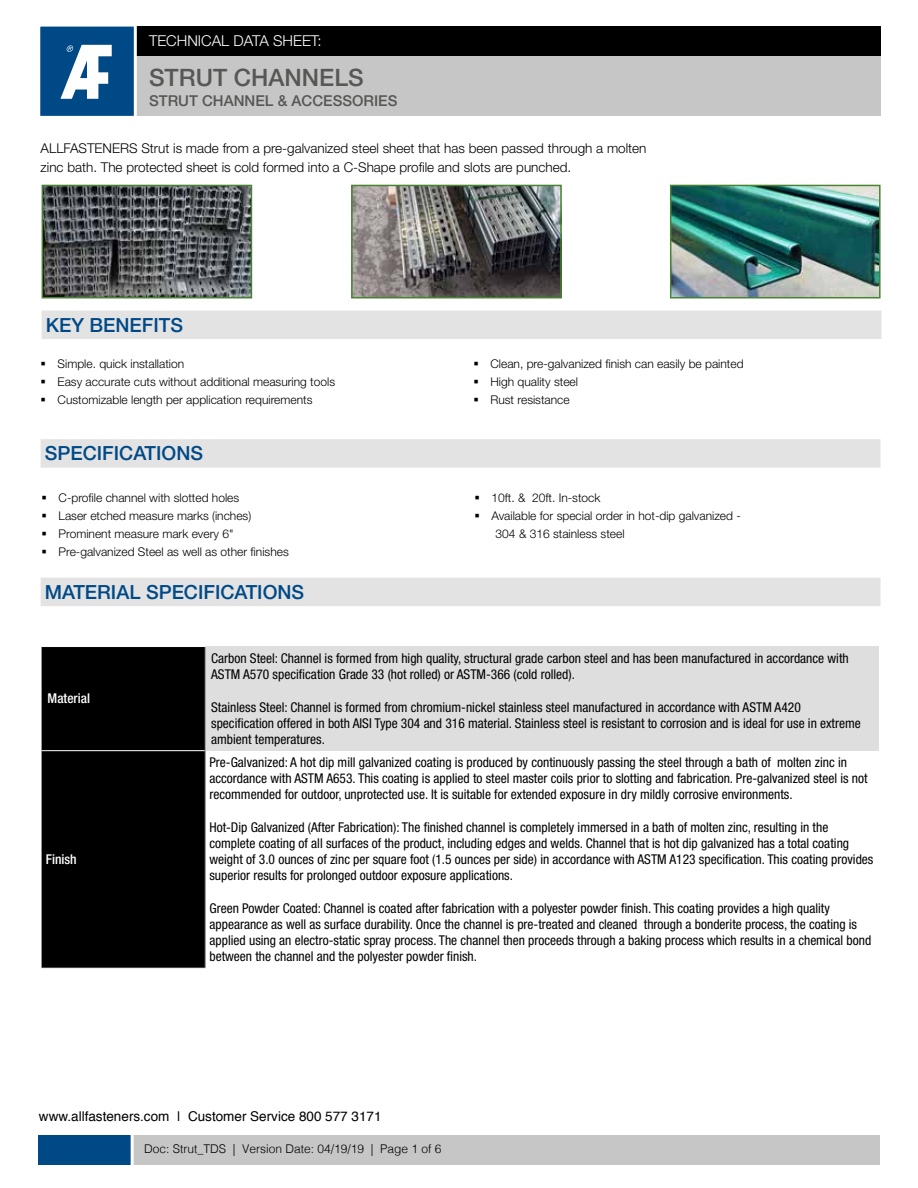
<style>
.page{position:relative;width:918px;height:1188px;background:#fff}
.page>*{position:absolute;margin:0;border:0;box-sizing:border-box;transform-origin:0 0}
.t1{font:500 24px "Helvetica Neue LT Pro";color:#575756}
.t2{font:500 19.5px "Helvetica Neue LT Pro";color:#004987}
.t3{font:500 15px "Helvetica Neue LT Pro";color:#575756}
.t4{font:300 15px "Helvetica Neue LT Pro";color:#fff}
.t5{font:condensed 13.5px/16.2px "Helvetica Neue LT Pro";color:#000}
.t6{font:300 13.5px/19.2px "Helvetica Neue LT Pro";color:#000}
.t7{font:13.5px "Helvetica";color:#000}
.t8{font:500 condensed 13.5px "Helvetica Neue LT Pro";color:#fff}
.t9{font:300 12px/18px "Helvetica Neue LT Pro";color:#000}
.t10{font:300 12px "Helvetica";color:#000}
</style>
<div class="page">
<div style="left:40px;top:27px;width:841px;height:29px;background:#000"></div>
<div style="left:40px;top:56px;width:841px;height:60px;background:#c6c6c6"></div>
<svg style="left:40px;top:26px;width:98px;height:90px;background:#3a72a2"></svg>
<div style="left:39px;top:1135px;width:840px;height:30px;background:#c6c6c6"></div>
<div style="left:39px;top:1135px;width:93px;height:30px;background:#004987"></div>
<hr style="left:131px;top:1134px;width:3px;height:31px;background:#fff">
<div style="left:42px;top:311px;width:840px;height:28px;background:#e3e3e3"></div>
<div style="left:41px;top:439px;width:840px;height:29px;background:#e3e3e3"></div>
<div style="left:42px;top:647px;width:163px;height:321px;background:#000"></div>
<div style="left:205px;top:647px;width:674px;height:104px;background:#dedede"></div>
<hr style="left:42px;top:750px;width:163px;height:1px;background:#fff">
<hr style="left:205px;top:647px;width:1px;height:104px;background:#8c9091">
<hr style="left:205px;top:751px;width:1px;height:217px;background:#8c9091">
<div style="left:41px;top:578px;width:840px;height:28px;background:#e3e3e3"></div>
<img style="left:45px;top:188px;width:204px;height:107px">
<div style="left:42px;top:185px;width:210px;height:113px;border:2px solid #488331"></div>
<img style="left:354px;top:188px;width:205px;height:107px">
<div style="left:351px;top:185px;width:211px;height:113px;border:2px solid #488331"></div>
<img style="left:673px;top:188px;width:205px;height:107px">
<div style="left:670px;top:185px;width:211px;height:113px;border:2px solid #488331"></div>
<p class="t4" style="left:149px;top:32px;width:174px">TECHNICAL DATA SHEET:</p>
<h1 class="t1" style="left:149px;top:63px;width:216px">STRUT CHANNELS</h1>
<p class="t3" style="left:149px;top:91px;width:250px">STRUT CHANNEL &amp; ACCESSORIES</p>
<p class="t6" style="left:41px;top:138px;width:607px">ALLFASTENERS Strut is made from a pre-galvanized steel sheet that has been passed through a molten zinc bath. The protected sheet is cold formed into a C-Shape profile and slots are punched.</p>
<h2 class="t2" style="left:46px;top:313px;width:139px">KEY BENEFITS</h2>
<p class="t9" style="left:41px;top:355px;width:145px">▪ Simple. quick installation</p>
<p class="t9" style="left:41px;top:373px;width:296px">▪ Easy accurate cuts without additional measuring tools</p>
<p class="t9" style="left:41px;top:391px;width:273px">▪ Customizable length per application requirements</p>
<h2 class="t2" style="left:45px;top:442px;width:160px">SPECIFICATIONS</h2>
<p class="t9" style="left:42px;top:488px;width:199px">▪ C-profile channel with slotted holes</p>
<p class="t9" style="left:42px;top:506px;width:211px">▪ Laser etched measure marks (inches)</p>
<p class="t9" style="left:42px;top:524px;width:193px">▪ Prominent measure mark every 6"</p>
<p class="t9" style="left:42px;top:542px;width:249px">▪ Pre-galvanized Steel as well as other finishes</p>
<h2 class="t2" style="left:45px;top:580px;width:261px">MATERIAL SPECIFICATIONS</h2>
<p class="t9" style="left:473px;top:355px;width:272px">▪ Clean, pre-galvanized finish can easily be painted</p>
<p class="t9" style="left:473px;top:373px;width:106px">▪ High quality steel</p>
<p class="t9" style="left:473px;top:391px;width:98px">▪ Rust resistance</p>
<p class="t9" style="left:474px;top:488px;width:128px">▪ 10ft. &amp; 20ft. In-stock</p>
<p class="t9" style="left:496px;top:506px;width:247px;text-indent:-21px">▪ Available for special order in hot-dip galvanized -<br>304 &amp; 316 stainless steel</p>
<p class="t8" style="left:48px;top:691px;width:44px">Material</p>
<p class="t8" style="left:46px;top:851px;width:32px">Finish</p>
<p class="t5" style="left:211px;top:650px;width:639px">Carbon Steel: Channel is formed from high quality, structural grade carbon steel and has been manufactured in accordance with<br>ASTM A570 specification Grade 33 (hot rolled) or ASTM-366 (cold rolled).</p>
<p class="t5" style="left:211px;top:699px;width:651px">Stainless Steel: Channel is formed from chromium-nickel stainless steel manufactured in accordance with ASTM A420 specification offered in both AISI Type 304 and 316 material. Stainless steel is resistant to corrosion and is ideal for use in extreme ambient temperatures.</p>
<p class="t5" style="left:209px;top:754px;width:660px">Pre-Galvanized: A hot dip mill galvanized coating is produced by continuously passing the steel through a bath of molten zinc in accordance with ASTM A653. This coating is applied to steel master coils prior to slotting and fabrication. Pre-galvanized steel is not recommended for outdoor, unprotected use. It is suitable for extended exposure in dry mildly corrosive environments.</p>
<p class="t5" style="left:209px;top:819px;width:665px">Hot-Dip Galvanized (After Fabrication): The finished channel is completely immersed in a bath of molten zinc, resulting in the complete coating of all surfaces of the product, including edges and welds. Channel that is hot dip galvanized has a total coating weight of 3.0 ounces of zinc per square foot (1.5 ounces per side) in accordance with ASTM A123 specification. This coating provides superior results for prolonged outdoor exposure applications.</p>
<p class="t5" style="left:209px;top:900px;width:663px">Green Powder Coated: Channel is coated after fabrication with a polyester powder finish. This coating provides a high quality appearance as well as surface durability. Once the channel is pre-treated and cleaned through a bonderite process, the coating is applied using an electro-static spray process. The channel then proceeds through a baking process which results in a chemical bond between the channel and the polyester powder finish.</p>
<p class="t7" style="left:39px;top:1106px;width:344px">www.allfasteners.com | Customer Service 800 577 3171</p>
<p class="t10" style="left:144px;top:1138px;width:299px">Doc: Strut_TDS | Version Date: 04/19/19 | Page 1 of 6</p>
</div>
